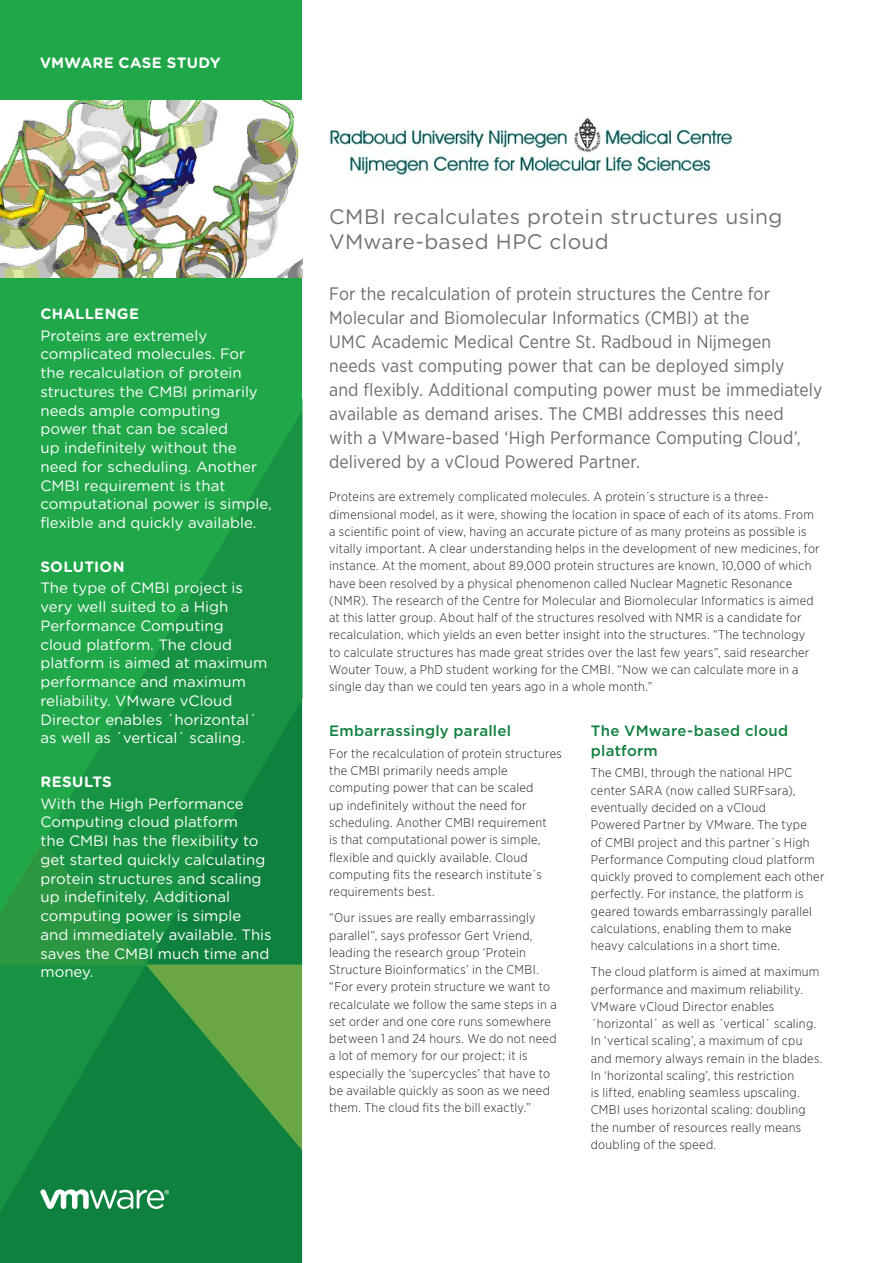
<style>
.page{position:relative;width:893px;height:1263px;background:#fff}
.page>*{position:absolute;margin:0;border:0;box-sizing:border-box;transform-origin:0 0}
._3a_Headline{font:21px/25.5px "Gotham Rounded";letter-spacing:.015em;color:#717074}
._4a_Capsule_Summary{font:18px/24px "Gotham Narrow";letter-spacing:.005em;color:#6c6d70}
._3c_Sidebar_Body{font:15px/18.8px "Gotham Rounded";color:#fff}
._4b_Subhead_1{font:500 15px/19.5px "Gotham";letter-spacing:.015em;color:#10803f}
._3b_Sidebar_Head{font:700 15px "Gotham Rounded";letter-spacing:.02em;color:#fff}
._5a_Body{font:300 12.75px/17.2px "Gotham Narrow";letter-spacing:.02em;color:#231f20}
._5a_Body_span{font:300 12.75px/17.2px "Gotham Narrow";letter-spacing:.02em;color:#231f20}
</style>
<div class="page">
<div style="left:0;top:0;width:302px;height:1235px;background:#20a74a"></div>
<svg style="left:0;top:412px;width:302px;height:851px"></svg>
<svg style="left:0;top:841px;width:302px;height:309px;background:#228f41"></svg>
<svg style="left:40px;top:1189px;width:129px;height:20px;background:#73b58e"></svg>
<img style="left:329px;top:118px;width:403px;height:57px">
<img style="left:0;top:101px;width:302px;height:176px">
<p class="_3b_Sidebar_Head" style="left:40px;top:51px;width:182px">VMWARE CASE STUDY</p>
<p class="_3b_Sidebar_Head" style="left:40px;top:303px;width:100px">CHALLENGE</p>
<p class="_3c_Sidebar_Body" style="left:40px;top:325px;width:233px">Proteins are extremely complicated molecules. For the recalculation of protein structures the CMBI primarily needs ample computing<br>power that can be scaled<br>up indefinitely without the need for scheduling. Another<br>CMBI requirement is that computational power is simple, flexible and quickly available.</p>
<p class="_3b_Sidebar_Head" style="left:40px;top:555px;width:86px">SOLUTION</p>
<p class="_3c_Sidebar_Body" style="left:40px;top:578px;width:229px">The type of CMBI project is very well suited to a High<br>Performance Computing cloud platform. The cloud platform is aimed at maximum performance and maximum reliability. VMware vCloud<br>Director enables ´horizontal´ as well as ´vertical´ scaling.</p>
<p class="_3b_Sidebar_Head" style="left:40px;top:771px;width:73px">RESULTS</p>
<p class="_3c_Sidebar_Body" style="left:40px;top:793px;width:233px">With the High Performance<br>Computing cloud platform<br>the CMBI has the flexibility to get started quickly calculating protein structures and scaling up indefinitely. Additional computing power is simple and immediately available. This saves the CMBI much time and money.</p>
<p class="_3a_Headline" style="left:329px;top:203px;width:455px">CMBI recalculates protein structures using<br>VMware-based HPC cloud</p>
<p class="_4a_Capsule_Summary" style="left:329px;top:281px;width:495px">For the recalculation of protein structures the Centre for Molecular and Biomolecular Informatics (CMBI) at the<br>UMC Academic Medical Centre St. Radboud in Nijmegen needs vast computing power that can be deployed simply<br>and flexibly. Additional computing power must be immediately available as demand arises. The CMBI addresses this need<br>with a VMware-based ‘High Performance Computing Cloud’, delivered by a vCloud Powered Partner.</p>
<p class="_5a_Body_span" style="left:329px;top:488px;width:492px">Proteins are extremely complicated molecules. A protein´s structure is a three&shy;dimensional model, as it were, showing the location in space of each of its atoms. From a scientific point of view, having an accurate picture of as many proteins as possible is vitally important. A clear understanding helps in the development of new medicines, for instance. At the moment, about 89,000 protein structures are known, 10,000 of which have been resolved by a physical phenomenon called Nuclear Magnetic Resonance (NMR). The research of the Centre for Molecular and Biomolecular Informatics is aimed at this latter group. About half of the structures resolved with NMR is a candidate for recalculation, which yields an even better insight into the structures. “The technology to calculate structures has made great strides over the last few years”, said researcher Wouter Touw, a PhD student working for the CMBI. “Now we can calculate more in a single day than we could ten years ago in a whole month.”</p>
<p class="_4b_Subhead_1" style="left:329px;top:721px;width:183px">Embarrassingly parallel</p>
<p class="_5a_Body" style="left:329px;top:744px;width:234px">For the recalculation of protein structures the CMBI primarily needs ample computing power that can be scaled<br>up indefinitely without the need for scheduling. Another CMBI requirement<br>is that computational power is simple, flexible and quickly available. Cloud computing fits the research institute´s requirements best.</p>
<p class="_5a_Body" style="left:329px;top:909px;width:229px">“Our issues are really embarrassingly parallel”, says professor Gert Vriend, leading the research group ‘Protein Structure Bioinformatics’ in the CMBI. “For every protein structure we want to recalculate we follow the same steps in a set order and one core runs somewhere between 1 and 24 hours. We do not need a lot of memory for our project; it is especially the ‘supercycles’ that have to be available quickly as soon as we need them. The cloud fits the bill exactly.”</p>
<p class="_4b_Subhead_1" style="left:591px;top:721px;width:199px">The VMware-based cloud platform</p>
<p class="_5a_Body" style="left:591px;top:764px;width:235px">The CMBI, through the national HPC center SARA (now called SURFsara), eventually decided on a vCloud<br>Powered Partner by VMware. The type<br>of CMBI project and this partner´s High Performance Computing cloud platform quickly proved to complement each other perfectly. For instance, the platform is geared towards embarrassingly parallel calculations, enabling them to make heavy calculations in a short time.</p>
<p class="_5a_Body" style="left:591px;top:963px;width:233px">The cloud platform is aimed at maximum performance and maximum reliability.<br>VMware vCloud Director enables ´horizontal´ as well as ´vertical´ scaling.<br>In ‘vertical scaling’, a maximum of cpu and memory always remain in the blades.<br>In ‘horizontal scaling’, this restriction<br>is lifted, enabling seamless upscaling.<br>CMBI uses horizontal scaling: doubling the number of resources really means doubling of the speed.</p>
</div>
